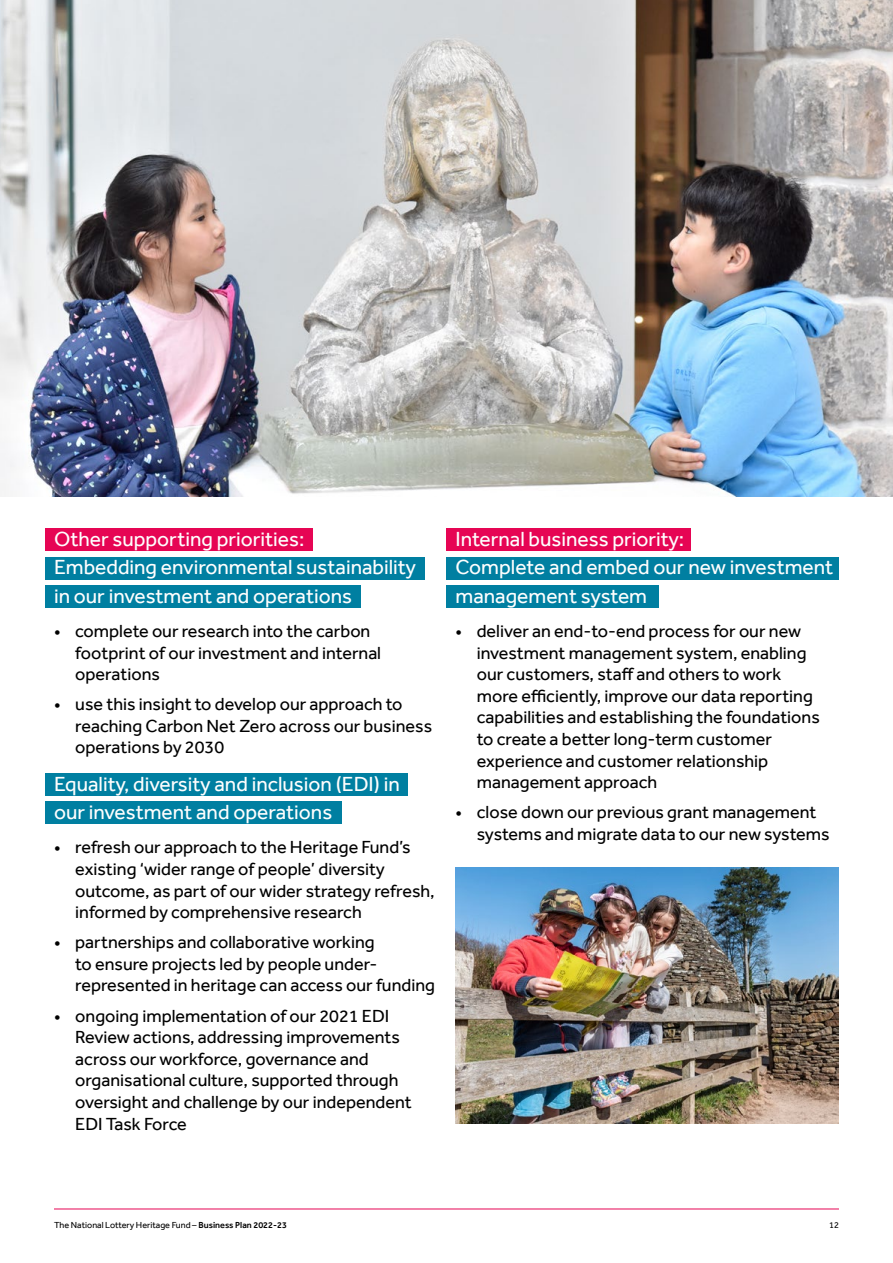
<style>
.page{position:relative;width:893px;height:1263px;background:#fff}
.page>*{position:absolute;margin:0;border:0;box-sizing:border-box;transform-origin:0 0}
.Header_4{font:21px/28.5px "Effra";color:#fefefe}
.Header_3{font:21px "Effra";color:#fefefe}
.t1{font:18px/21.6px "Effra";color:#000}
.t2{font:9px "Effra";color:#000}
.s1{font-weight:500}
</style>
<div class="page">
<hr style="left:54px;top:1208px;width:785px;height:1px;background:#e60554">
<img style="left:0;top:0;width:893px;height:496px">
<div style="left:45px;top:528px;width:268px;height:23px;background:#e60554"></div>
<div style="left:446px;top:528px;width:245px;height:23px;background:#e60554"></div>
<div style="left:45px;top:557px;width:380px;height:23px;background:#007fa1"></div>
<div style="left:446px;top:557px;width:393px;height:23px;background:#007fa1"></div>
<div style="left:45px;top:773px;width:363px;height:23px;background:#007fa1"></div>
<div style="left:45px;top:585px;width:316px;height:23px;background:#007fa1"></div>
<div style="left:446px;top:585px;width:213px;height:23px;background:#007fa1"></div>
<div style="left:45px;top:801px;width:297px;height:23px;background:#007fa1"></div>
<img style="left:455px;top:867px;width:384px;height:257px">
<h3 class="Header_3" style="left:54px;top:526px;width:252px">Other supporting priorities:</h3>
<h4 class="Header_4" style="left:54px;top:553px;width:364px">Embedding environmental sustainability in our investment and operations</h4>
<p class="t1" style="left:75px;top:620px;width:307px;text-indent:-21px">• complete our research into the carbon footprint of our investment and internal operations</p>
<p class="t1" style="left:75px;top:693px;width:358px;text-indent:-21px">• use this insight to develop our approach to reaching Carbon Net Zero across our business operations by 2030</p>
<h4 class="Header_4" style="left:54px;top:769px;width:347px">Equality, diversity and inclusion (EDI) in our investment and operations</h4>
<p class="t1" style="left:75px;top:836px;width:361px;text-indent:-21px">• refresh our approach to the Heritage Fund’s existing ‘wider range of people’ diversity outcome, as part of our wider strategy refresh, informed by comprehensive research</p>
<p class="t1" style="left:75px;top:931px;width:361px;text-indent:-21px">• partnerships and collaborative working<br>to ensure projects led by people under&shy;represented in heritage can access our funding</p>
<p class="t1" style="left:75px;top:1004px;width:338px;text-indent:-21px">• ongoing implementation of our 2021 EDI Review actions, addressing improvements across our workforce, governance and organisational culture, supported through oversight and challenge by our independent EDI Task Force</p>
<h3 class="Header_3" style="left:455px;top:526px;width:230px">Internal business priority:</h3>
<h4 class="Header_4" style="left:455px;top:553px;width:379px">Complete and embed our new investment management system</h4>
<p class="t1" style="left:477px;top:620px;width:345px;text-indent:-21px">• deliver an end-to-end process for our new investment management system, enabling our customers, staff and others to work more efficiently, improve our data reporting capabilities and establishing the foundations to create a better long-term customer experience and customer relationship management approach</p>
<p class="t1" style="left:477px;top:801px;width:354px;text-indent:-21px">• close down our previous grant management systems and migrate data to our new systems</p>
<p class="t2" style="left:54px;top:1219px;width:234px">The National Lottery Heritage Fund – <span class="s1">Business Plan 2022-23</span></p>
<p class="t2" style="left:829px;top:1219px;width:11px">12</p>
</div>
